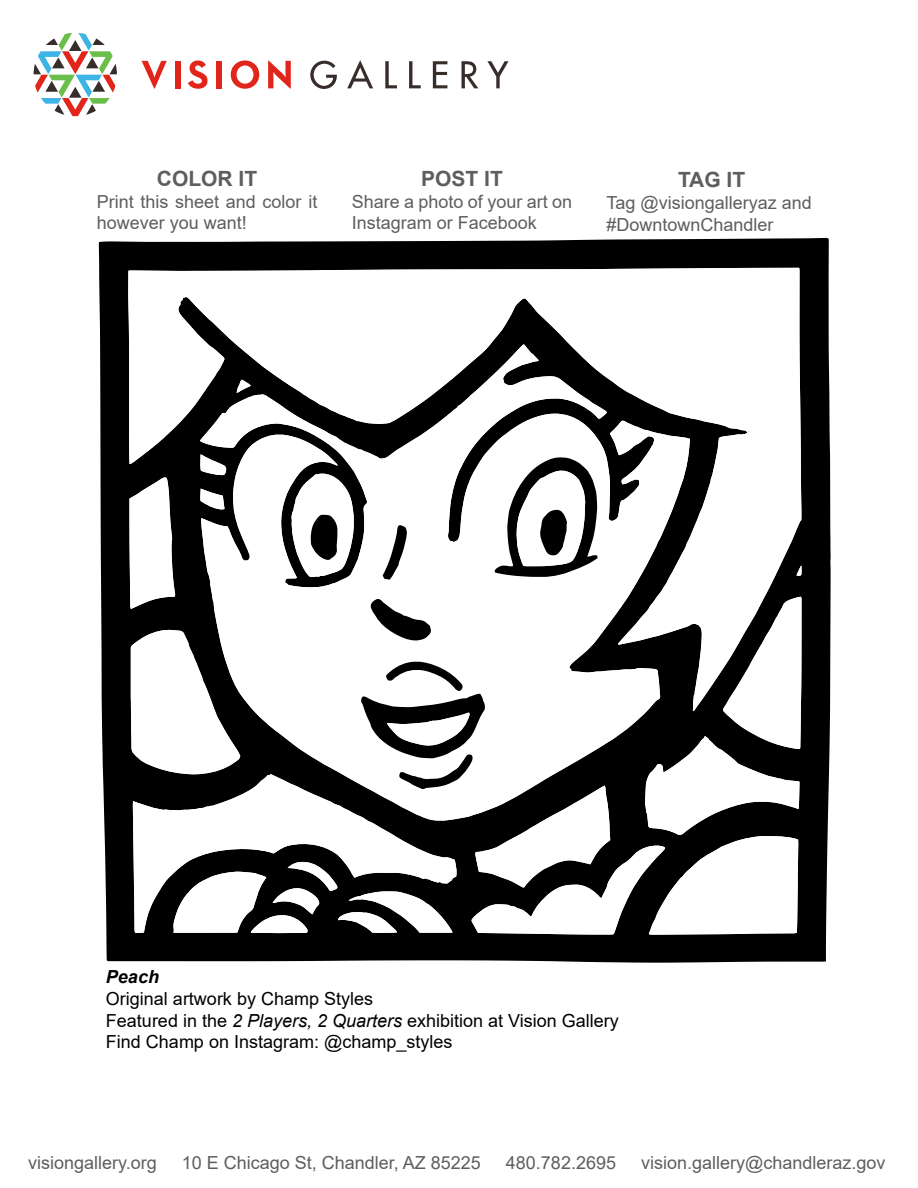
<style>
.page{position:relative;width:918px;height:1188px;background:#fff}
.page>*{position:absolute;margin:0;border:0;box-sizing:border-box;transform-origin:0 0}
.t1{font:700 21px "Arial";color:#5e5e5e}
.t2{font:18px/21.6px "Arial";color:#5e5e5e}
.t3{font:18px/21.6px "Arial";color:#000}
.t4{font:italic 700 18px "Arial";color:#000}
.s1{font-style:italic}
</style>
<div class="page">
<svg style="left:99px;top:238px;width:732px;height:725px;background:#141414"></svg>
<svg style="left:128px;top:268px;width:673px;height:443px"></svg>
<svg style="left:237px;top:380px;width:14px;height:13px"></svg>
<svg style="left:129px;top:454px;width:673px;height:481px"></svg>
<svg style="left:34px;top:33px;width:83px;height:83px"></svg>
<svg style="left:142px;top:61px;width:25px;height:28px"></svg>
<div style="left:175px;top:61px;width:5px;height:27px;background:#e1251b"></div>
<svg style="left:188px;top:61px;width:20px;height:28px"></svg>
<div style="left:216px;top:61px;width:6px;height:27px;background:#e1251b"></div>
<svg style="left:231px;top:60px;width:28px;height:29px"></svg>
<svg style="left:268px;top:61px;width:23px;height:28px"></svg>
<svg style="left:310px;top:61px;width:27px;height:28px"></svg>
<svg style="left:347px;top:60px;width:26px;height:28px"></svg>
<svg style="left:385px;top:61px;width:12px;height:27px"></svg>
<svg style="left:409px;top:61px;width:12px;height:27px"></svg>
<svg style="left:433px;top:61px;width:14px;height:27px"></svg>
<svg style="left:462px;top:61px;width:16px;height:27px"></svg>
<svg style="left:487px;top:61px;width:22px;height:27px"></svg>
<p class="t1" style="left:157px;top:164px;width:102px">COLOR IT</p>
<p class="t2" style="left:97px;top:190px;width:222px">Print this sheet and color it however you want!</p>
<p class="t1" style="left:421px;top:164px;width:83px">POST IT</p>
<p class="t2" style="left:352px;top:190px;width:222px">Share a photo of your art on<br>Instagram or Facebook</p>
<p class="t1" style="left:678px;top:165px;width:69px">TAG IT</p>
<p class="t2" style="left:607px;top:192px;width:207px">Tag @visiongalleryaz and #DowntownChandler</p>
<p class="t4" style="left:106px;top:965px;width:55px">Peach</p>
<p class="t3" style="left:106px;top:988px;width:514px">Original artwork by Champ Styles<br>Featured in the <span class="s1">2 Players, 2 Quarters</span> exhibition at Vision Gallery<br>Find Champ on Instagram: @champ_styles</p>
<p class="t2" style="left:28px;top:1152px;width:130px">visiongallery.org</p>
<p class="t2" style="left:182px;top:1152px;width:301px">10 E Chicago St, Chandler, AZ 85225</p>
<p class="t2" style="left:506px;top:1152px;width:112px">480.782.2695</p>
<p class="t2" style="left:641px;top:1152px;width:246px">vision.gallery@chandleraz.gov</p>
</div>
